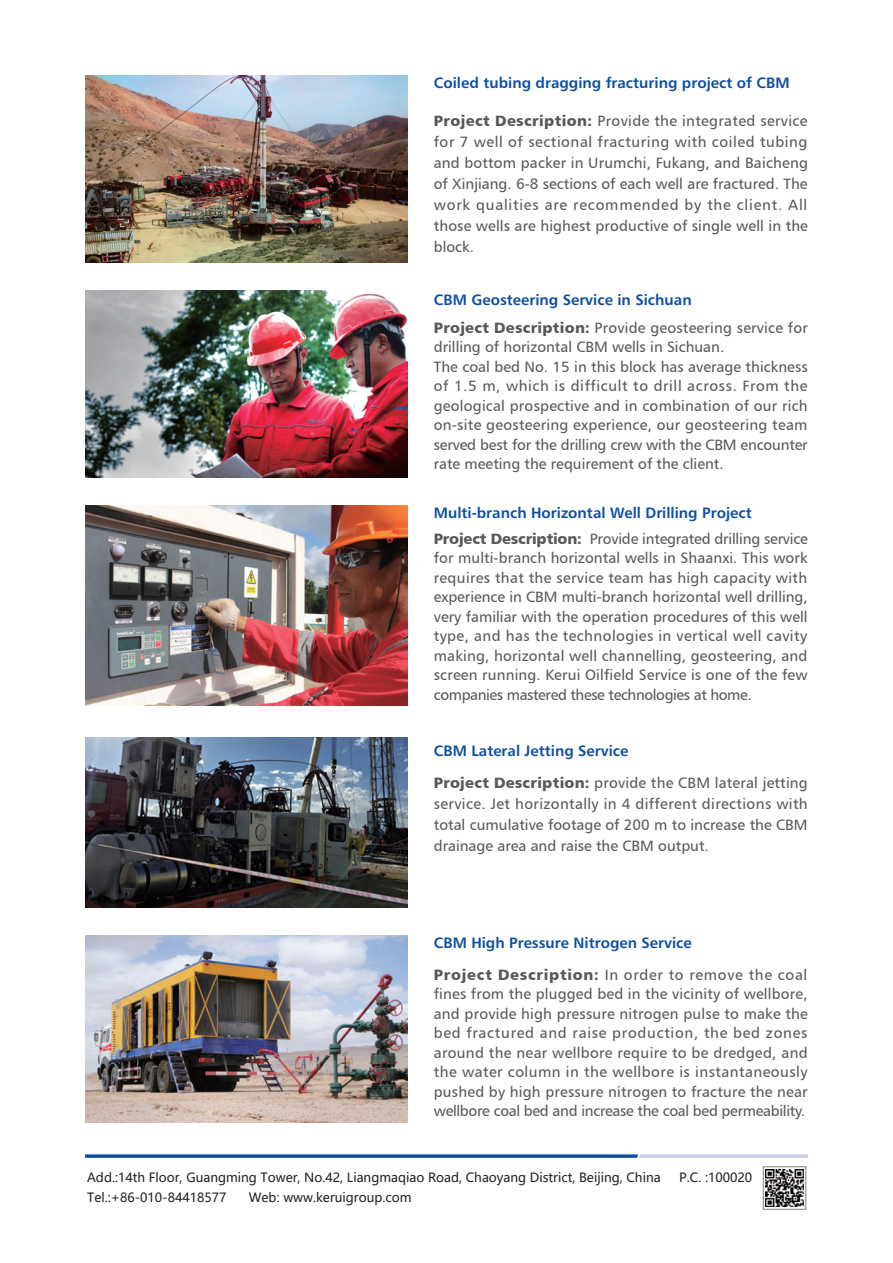
<style>
.page{position:relative;width:893px;height:1263px;background:#fff}
.page>*{position:absolute;margin:0;border:0;box-sizing:border-box;transform-origin:0 0}
.t1{font:15px/19.5px "Humanist 777 BT Roman B";color:#58595b;text-align:justify}
.t2{font:15px "Humanist 777 BT Bold B";color:#0c4ea2}
.t3{font:12.6px "Microsoft Ya Hei";color:#231f20}
.s1{font-family:"Humanist 777 BT Black B"}
</style>
<div class="page">
<img style="left:85px;top:75px;width:323px;height:187px">
<svg style="left:85px;top:1154px;width:723px;height:4px;background:#5580bc"></svg>
<div style="left:763px;top:1166px;width:43px;height:43px;border:1px solid #808285"></div>
<img style="left:766px;top:1169px;width:37px;height:38px">
<img style="left:85px;top:935px;width:323px;height:187px">
<img style="left:85px;top:738px;width:323px;height:169px">
<img style="left:85px;top:290px;width:323px;height:187px">
<img style="left:85px;top:505px;width:323px;height:200px">
<p class="t2" style="left:434px;top:73px;width:357px">Coiled tubing dragging fracturing project of CBM</p>
<p class="t1" style="left:434px;top:110px;width:376px;line-height:21px"><span class="s1">Project Description:</span> Provide the integrated service for 7 well of sectional fracturing with coiled tubing and bottom packer in Urumchi, Fukang, and Baicheng of Xinjiang. 6-8 sections of each well are fractured. The work qualities are recommended by the client. All those wells are highest productive of single well in the block.</p>
<p class="t2" style="left:434px;top:290px;width:259px">CBM Geosteering Service in Sichuan</p>
<p class="t1" style="left:434px;top:318px;width:376px;text-align:left"><span class="s1">Project Description:</span> Provide geosteering service for drilling of horizontal CBM wells in Sichuan.<br>The coal bed No. 15 in this block has average thickness of 1.5 m, which is difficult to drill across. From the geological prospective and in combination of our rich on-site geosteering experience, our geosteering team served best for the drilling crew with the CBM encounter rate meeting the requirement of the client.</p>
<p class="t2" style="left:434px;top:503px;width:319px">Multi-branch Horizontal Well Drilling Project</p>
<p class="t1" style="left:434px;top:529px;width:376px"><span class="s1">Project Description:</span> Provide integrated drilling service for multi-branch horizontal wells in Shaanxi. This work requires that the service team has high capacity with experience in CBM multi-branch horizontal well drilling, very familiar with the operation procedures of this well type, and has the technologies in vertical well cavity making, horizontal well channelling, geosteering, and screen running. Kerui Oilfield Service is one of the few companies mastered these technologies at home.</p>
<p class="t2" style="left:434px;top:741px;width:196px">CBM Lateral Jetting Service</p>
<p class="t1" style="left:434px;top:772px;width:376px;line-height:21px"><span class="s1">Project Description:</span> provide the CBM lateral jetting service. Jet horizontally in 4 different directions with total cumulative footage of 200 m to increase the CBM drainage area and raise the CBM output.</p>
<p class="t2" style="left:434px;top:933px;width:259px">CBM High Pressure Nitrogen Service</p>
<p class="t1" style="left:434px;top:965px;width:376px"><span class="s1">Project Description:</span> In order to remove the coal fines from the plugged bed in the vicinity of wellbore, and provide high pressure nitrogen pulse to make the bed fractured and raise production, the bed zones around the near wellbore require to be dredged, and the water column in the wellbore is instantaneously pushed by high pressure nitrogen to fracture the near wellbore coal bed and increase the coal bed permeability.</p>
<p class="t3" style="left:87px;top:1169px;width:575px">Add.:14th Floor, Guangming Tower, No.42, Liangmaqiao Road, Chaoyang District, Beijing, China</p>
<p class="t3" style="left:679px;top:1169px;width:74px">P.C. :100020</p>
<p class="t3" style="left:87px;top:1188px;width:141px">Tel.:+86-010-84418577</p>
<p class="t3" style="left:249px;top:1188px;width:164px">Web: www.keruigroup.com</p>
</div>
